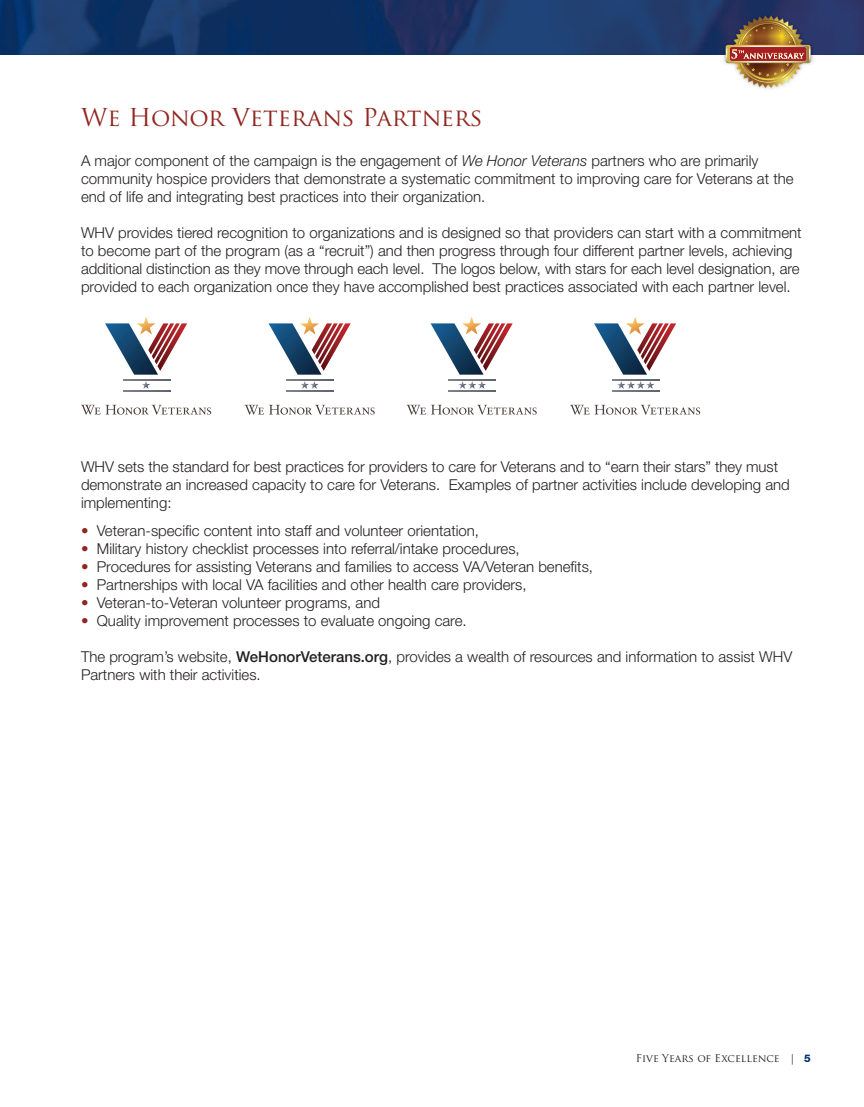
<style>
.page{position:relative;width:864px;height:1107px;background:#fff}
.page>*{position:absolute;margin:0;border:0;box-sizing:border-box;transform-origin:0 0}
.t1{font:24px "Trajan Pro";color:#912620}
.t2{font:300 15px/18px "Helvetica Neue LT Std";color:#231f20}
.t3{font:10.5px "Trajan Pro";color:#231f20}
.s1{font-style:italic}
.s2{color:#912620}
.s3{font-weight:500}
.s4{font-family:"Helvetica Neue LT Std";font-weight:800;color:#013371}
</style>
<div class="page">
<img style="left:0;top:0;width:864px;height:55px">
<img style="left:709px;top:6px;width:117px;height:83px">
<img style="left:726px;top:15px;width:85px;height:73px">
<svg style="left:105px;top:316px;width:82px;height:59px"></svg>
<svg style="left:142px;top:381px;width:8px;height:8px"></svg>
<svg style="left:123px;top:379px;width:47px;height:1px"></svg>
<svg style="left:123px;top:390px;width:47px;height:1px"></svg>
<svg style="left:81px;top:405px;width:130px;height:10px"></svg>
<svg style="left:269px;top:316px;width:82px;height:59px"></svg>
<svg style="left:287px;top:379px;width:47px;height:1px"></svg>
<svg style="left:287px;top:390px;width:47px;height:1px"></svg>
<svg style="left:245px;top:405px;width:130px;height:10px"></svg>
<svg style="left:301px;top:381px;width:18px;height:8px"></svg>
<svg style="left:431px;top:316px;width:82px;height:59px"></svg>
<svg style="left:449px;top:379px;width:47px;height:1px"></svg>
<svg style="left:449px;top:390px;width:47px;height:1px"></svg>
<svg style="left:407px;top:405px;width:130px;height:10px"></svg>
<svg style="left:459px;top:381px;width:27px;height:8px"></svg>
<svg style="left:594px;top:316px;width:82px;height:59px"></svg>
<svg style="left:612px;top:379px;width:47px;height:1px"></svg>
<svg style="left:612px;top:390px;width:47px;height:1px"></svg>
<svg style="left:570px;top:405px;width:130px;height:10px"></svg>
<svg style="left:617px;top:381px;width:37px;height:8px"></svg>
<h1 class="t1" style="left:81px;top:104px;width:403px">We Honor Veterans Partners</h1>
<p class="t2" style="left:81px;top:153px;width:714px">A major component of the campaign is the engagement of <span class="s1">We Honor Veterans</span> partners who are primarily community hospice providers that demonstrate a systematic commitment to improving care for Veterans at the end of life and integrating best practices into their organization.</p>
<p class="t2" style="left:81px;top:225px;width:722px">WHV provides tiered recognition to organizations and is designed so that providers can start with a commitment to become part of the program (as a “recruit”) and then progress through four different partner levels, achieving additional distinction as they move through each level. The logos below, with stars for each level designation, are provided to each organization once they have accomplished best practices associated with each partner level.</p>
<p class="t2" style="left:81px;top:459px;width:710px">WHV sets the standard for best practices for providers to care for Veterans and to “earn their stars” they must demonstrate an increased capacity to care for Veterans. Examples of partner activities include developing and implementing:</p>
<p class="t2" style="left:81px;top:523px;width:400px"><span class="s2">•</span> Veteran-specific content into staff and volunteer orientation,</p>
<p class="t2" style="left:81px;top:541px;width:440px"><span class="s2">•</span> Military history checklist processes into referral/intake procedures,</p>
<p class="t2" style="left:81px;top:559px;width:514px"><span class="s2">•</span> Procedures for assisting Veterans and families to access VA/Veteran benefits,</p>
<p class="t2" style="left:81px;top:577px;width:447px"><span class="s2">•</span> Partnerships with local VA facilities and other health care providers,</p>
<p class="t2" style="left:81px;top:595px;width:301px"><span class="s2">•</span> Veteran-to-Veteran volunteer programs, and</p>
<p class="t2" style="left:81px;top:613px;width:387px"><span class="s2">•</span> Quality improvement processes to evaluate ongoing care.</p>
<p class="t2" style="left:81px;top:649px;width:713px">The program’s website, <span class="s3">WeHonorVeterans.org</span>, provides a wealth of resources and information to assist WHV<br>Partners with their activities.</p>
<p class="t3" style="left:636px;top:1052px;width:176px">Five Years of Excellence | <span class="s4">5</span></p>
</div>
